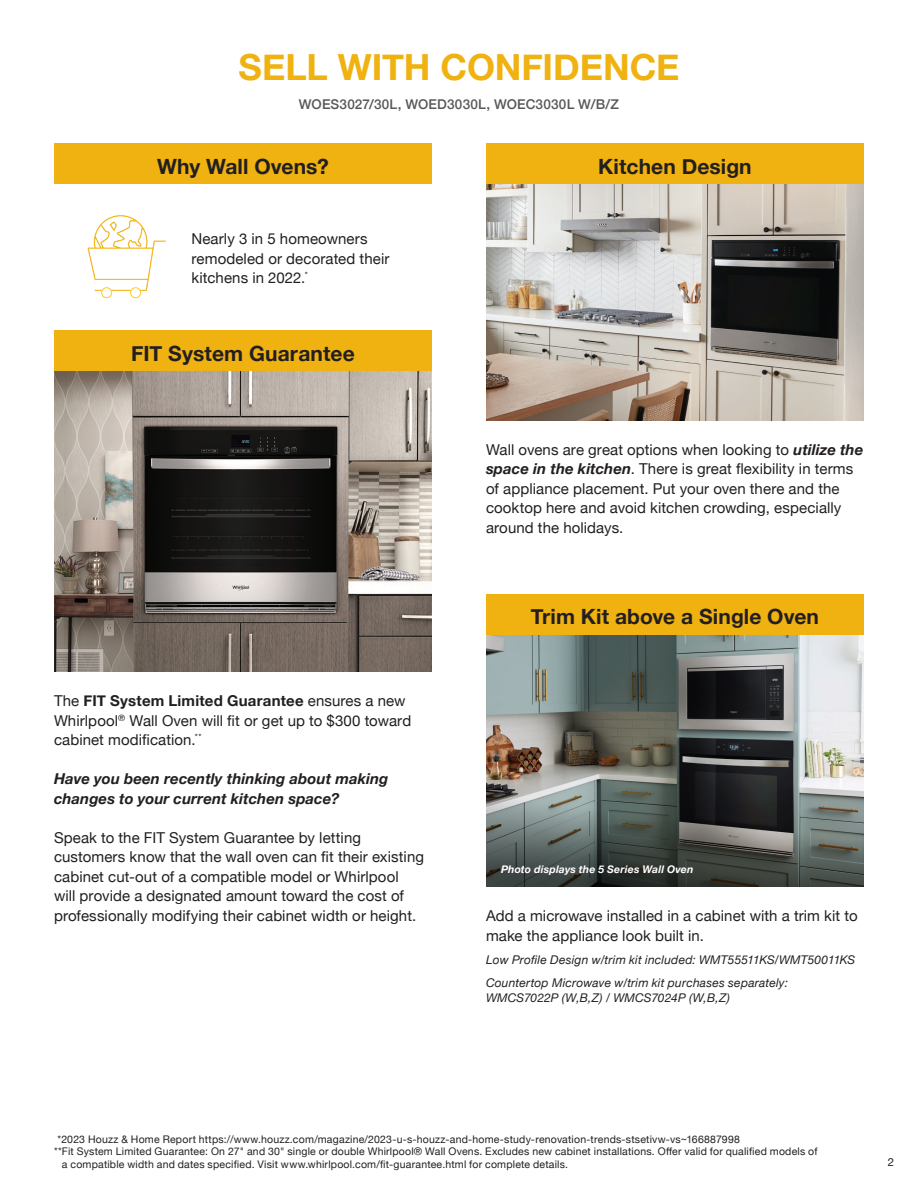
<style>
.page{position:relative;width:918px;height:1188px;background:#fff}
.page>*{position:absolute;margin:0;border:0;box-sizing:border-box;transform-origin:0 0}
.t1{font:700 36px "Helvetica Neue";letter-spacing:-.005em;color:#efb211}
.t2{font:700 21px "Helvetica Neue";letter-spacing:.005em;color:#231f20}
.Copy{font:15px/19.5px "Helvetica Neue";letter-spacing:.005em;color:#231f20}
.Copy-2{font:italic 700 15px/19.5px "Helvetica Neue";letter-spacing:.005em;color:#231f20}
.Image_Caption{font:500 13.5px "Helvetica Neue";letter-spacing:.015em;color:#57585a}
.Copy-3{font:italic 12px/15px "Helvetica Neue";letter-spacing:.015em;color:#231f20}
.t3{font:11.25px "Helvetica Neue";color:#231f20}
.disclaimer{font:10.5px/12.6px "Helvetica Neue";letter-spacing:.02em;color:#231f20}
.Copy-4{font:italic 700 10.5px "Helvetica Neue";letter-spacing:.02em;color:#fff}
.s1{font-weight:700}
.s2{font-weight:700;font-style:italic}
</style>
<div class="page">
<img style="left:54px;top:371px;width:378px;height:301px">
<img style="left:486px;top:184px;width:378px;height:236px">
<img style="left:486px;top:634px;width:378px;height:153px">
<svg style="left:486px;top:787px;width:378px;height:99px;background:#545b57"></svg>
<div style="left:54px;top:143px;width:378px;height:41px;background:#efb211"></div>
<div style="left:54px;top:330px;width:378px;height:41px;background:#efb211"></div>
<div style="left:486px;top:143px;width:378px;height:41px;background:#efb211"></div>
<div style="left:486px;top:594px;width:378px;height:40px;background:#efb211"></div>
<img style="left:87px;top:215px;width:79px;height:84px">
<p class="t1" style="left:239px;top:39px;width:442px">SELL WITH CONFIDENCE</p>
<p class="Image_Caption" style="left:299px;top:93px;width:322px">WOES3027/30L, WOED3030L, WOEC3030L W/B/Z</p>
<p class="t2" style="left:157px;top:150px;width:173px">Why Wall Ovens?</p>
<p class="Copy" style="left:191px;top:230px;width:199px">Nearly 3 in 5 homeowners remodeled or decorated their kitchens in 2022.<sup>*</sup></p>
<p class="t2" style="left:131px;top:337px;width:225px">FIT System Guarantee</p>
<p class="Copy" style="left:54px;top:692px;width:359px">The <span class="s1">FIT System Limited Guarantee</span> ensures a new<br>Whirlpool<sup>®</sup> Wall Oven will fit or get up to $300 toward cabinet modification.<sup>**</sup></p>
<p class="Copy-2" style="left:54px;top:770px;width:336px">Have you been recently thinking about making changes to your current kitchen space?</p>
<p class="Copy" style="left:54px;top:829px;width:372px">Speak to the FIT System Guarantee by letting customers know that the wall oven can fit their existing cabinet cut-out of a compatible model or Whirlpool<br>will provide a designated amount toward the cost of professionally modifying their cabinet width or height.</p>
<p class="t2" style="left:598px;top:150px;width:155px">Kitchen Design</p>
<p class="Copy" style="left:486px;top:441px;width:379px">Wall ovens are great options when looking to <span class="s2">utilize the space in the kitchen</span>. There is great flexibility in terms of appliance placement. Put your oven there and the cooktop here and avoid kitchen crowding, especially around the holidays.</p>
<p class="t2" style="left:531px;top:601px;width:290px">Trim Kit above a Single Oven</p>
<p class="Copy-4" style="left:501px;top:861px;width:194px">Photo displays the 5 Series Wall Oven</p>
<p class="Copy" style="left:486px;top:907px;width:373px">Add a microwave installed in a cabinet with a trim kit to make the appliance look built in.</p>
<p class="Copy-3" style="left:486px;top:952px;width:371px">Low Profile Design w/trim kit included: WMT55511KS/WMT50011KS</p>
<p class="Copy-3" style="left:486px;top:975px;width:304px">Countertop Microwave w/trim kit purchases separately:<br>WMCS7022P (W,B,Z) / WMCS7024P (W,B,Z)</p>
<p class="disclaimer" style="left:57px;top:1133px;width:684px">*2023 Houzz &amp; Home Report https://www.houzz.com/magazine/2023-u-s-houzz-and-home-study-renovation-trends-stsetivw-vs~166887998</p>
<p class="disclaimer" style="left:62px;top:1146px;width:757px;text-indent:-8px">**Fit System Limited Guarantee: On 27" and 30" single or double Whirlpool® Wall Ovens. Excludes new cabinet installations. Offer valid for qualified models of a compatible width and dates specified. Visit www.whirlpool.com/fit-guarantee.html for complete details.</p>
<p class="t3" style="left:888px;top:1154px;width:8px">2</p>
</div>
